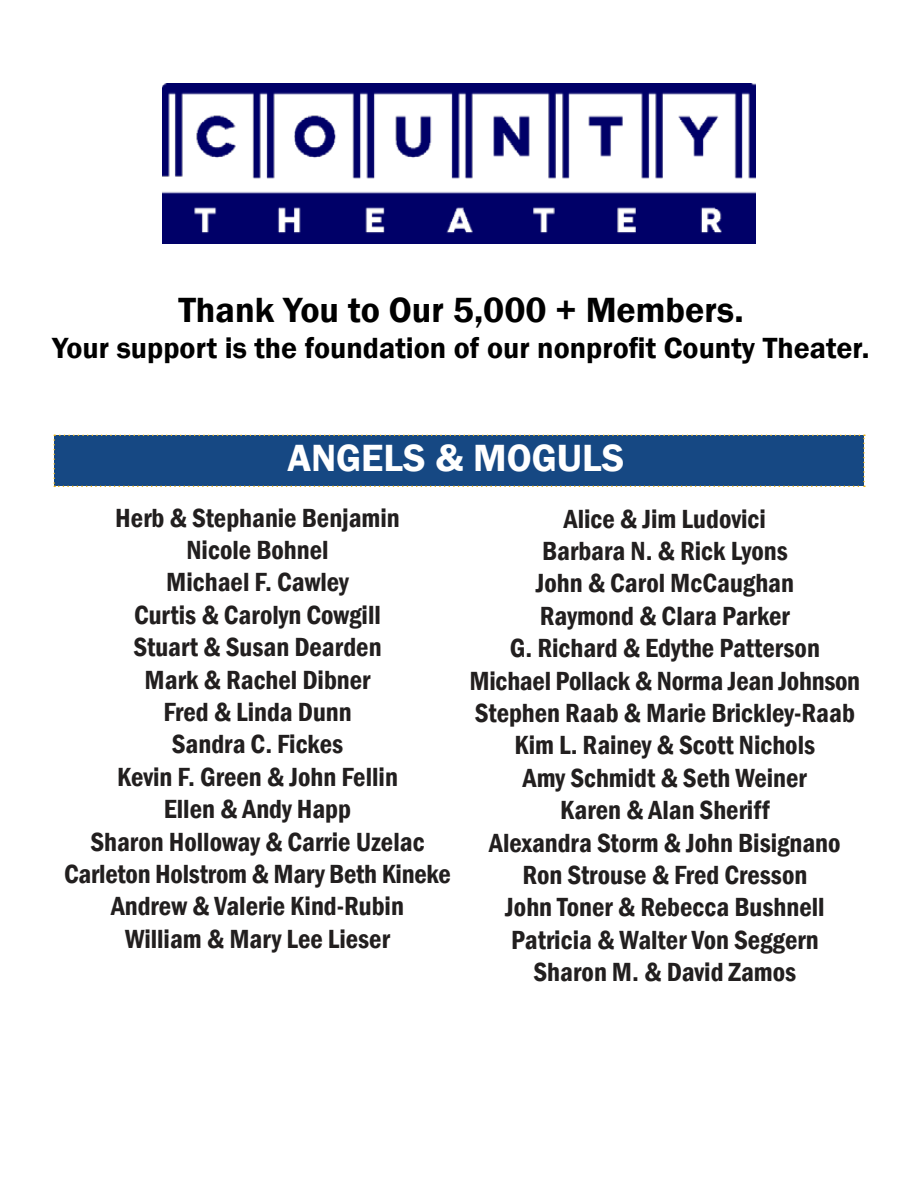
<style>
.page{position:relative;width:918px;height:1188px;background:#fff}
.page>*{position:absolute;margin:0;border:0;box-sizing:border-box;transform-origin:0 0}
.t1{font:600 39px "Franklin Gothic";color:#fff}
.t2{font:600 36px "Franklin Gothic";color:#000}
.t3{font:600 30px "Franklin Gothic";color:#000}
.t4{font:600 condensed 27px/32.4px "Franklin Gothic";color:#221f1f;text-align:center}
</style>
<div class="page">
<img style="left:163px;top:84px;width:592px;height:160px">
<div style="left:53px;top:435px;width:812px;height:52px;background:#164883"></div>
<h2 class="t2" style="left:178px;top:288px;width:567px">Thank You to Our 5,000 + Members.</h2>
<p class="t3" style="left:52px;top:330px;width:819px">Your support is the foundation of our nonprofit County Theater.</p>
<h1 class="t1" style="left:287px;top:434px;width:339px">ANGELS &amp; MOGULS</h1>
<p class="t4" style="left:64px;top:501px;width:388px">Herb &amp; Stephanie Benjamin<br>Nicole Bohnel<br>Michael F. Cawley<br>Curtis &amp; Carolyn Cowgill<br>Stuart &amp; Susan Dearden<br>Mark &amp; Rachel Dibner<br>Fred &amp; Linda Dunn<br>Sandra C. Fickes<br>Kevin F. Green &amp; John Fellin<br>Ellen &amp; Andy Happ<br>Sharon Holloway &amp; Carrie Uzelac<br>Carleton Holstrom &amp; Mary Beth Kineke<br>Andrew &amp; Valerie Kind-Rubin<br>William &amp; Mary Lee Lieser</p>
<p class="t4" style="left:470px;top:502px;width:392px">Alice &amp; Jim Ludovici<br>Barbara N. &amp; Rick Lyons<br>John &amp; Carol McCaughan<br>Raymond &amp; Clara Parker<br>G. Richard &amp; Edythe Patterson<br>Michael Pollack &amp; Norma Jean Johnson<br>Stephen Raab &amp; Marie Brickley-Raab<br>Kim L. Rainey &amp; Scott Nichols<br>Amy Schmidt &amp; Seth Weiner<br>Karen &amp; Alan Sheriff<br>Alexandra Storm &amp; John Bisignano<br>Ron Strouse &amp; Fred Cresson<br>John Toner &amp; Rebecca Bushnell<br>Patricia &amp; Walter Von Seggern<br>Sharon M. &amp; David Zamos</p>
</div>
